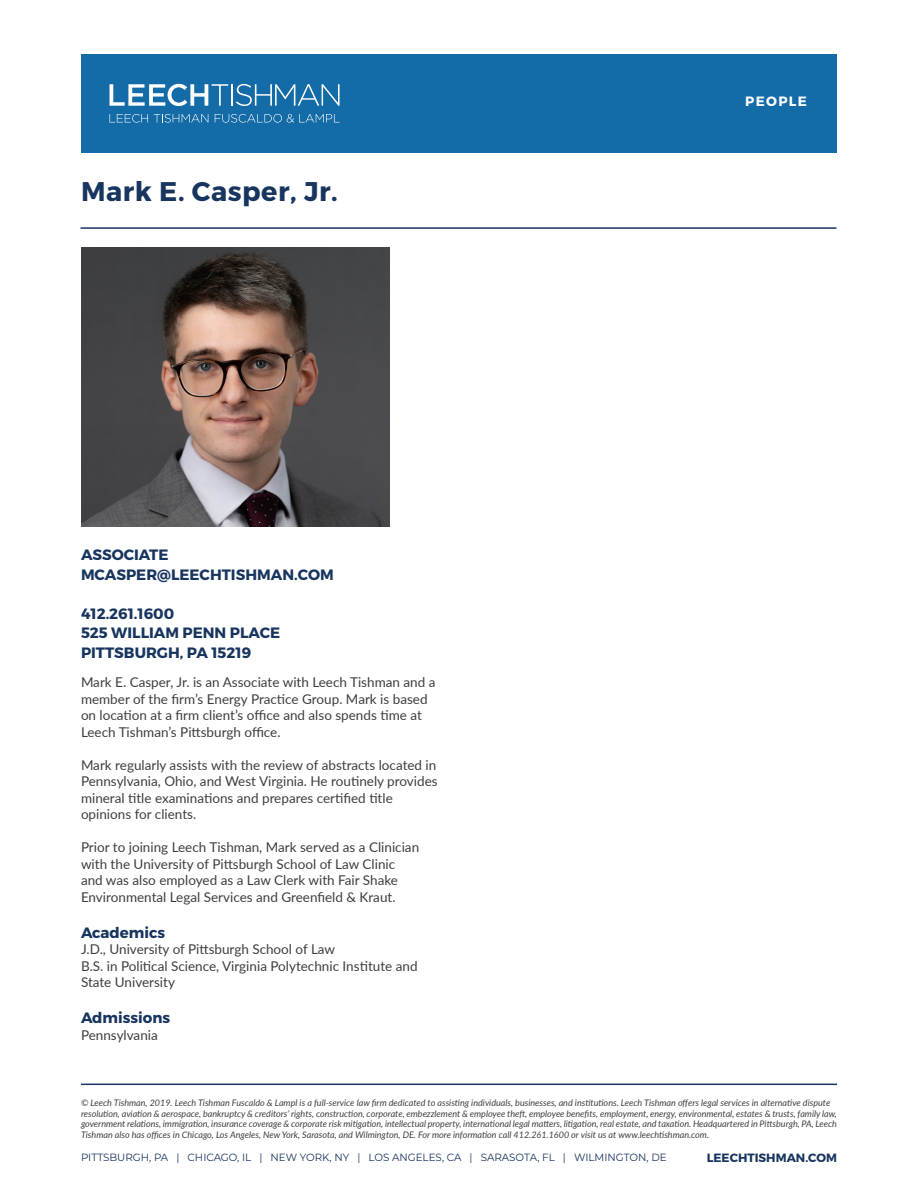
<style>
.page{position:relative;width:918px;height:1188px;background:#fff}
.page>*{position:absolute;margin:0;border:0;box-sizing:border-box;transform-origin:0 0}
.t1{font:700 27px "Montserrat";letter-spacing:.02em;color:#17355e}
.t2{font:700 15px/19.5px "Montserrat";color:#17355e}
.t3{font:13.5px/16.5px "Lato";color:#3e3e3f}
.t4{font:700 13.5px "Montserrat";letter-spacing:.1em;color:#fff}
.t5{font:700 12px "Montserrat";color:#17355e}
.t6{font:10.5px "Montserrat";color:#17355e}
.t7{font:italic 9px/10.5px "Lato";color:#3e3e3f}
</style>
<div class="page">
<img style="left:81px;top:248px;width:308px;height:278px">
<hr style="left:81px;top:1084px;width:756px;height:1px;background:#17355e">
<div style="left:81px;top:54px;width:756px;height:99px;background:#136ba8"></div>
<svg style="left:110px;top:84px;width:118px;height:22px"></svg>
<hr style="left:231px;top:84px;width:2px;height:22px;background:#fff">
<svg style="left:236px;top:84px;width:104px;height:22px"></svg>
<svg style="left:110px;top:114px;width:38px;height:9px"></svg>
<svg style="left:154px;top:114px;width:54px;height:9px"></svg>
<svg style="left:215px;top:114px;width:125px;height:9px"></svg>
<hr style="left:81px;top:227px;width:756px;height:2px;background:#17355e">
<h1 class="t1" style="left:81px;top:174px;width:258px">Mark E. Casper, Jr.</h1>
<h5 class="t2" style="left:81px;top:545px;width:254px">ASSOCIATE<br>MCASPER@LEECHTISHMAN.COM</h5>
<p class="t2" style="left:81px;top:604px;width:201px">412.261.1600<br>525 WILLIAM PENN PLACE<br>PITTSBURGH, PA 15219</p>
<p class="t3" style="left:81px;top:674px;width:356px">Mark E. Casper, Jr. is an Associate with Leech Tishman and a</p>
<p class="t3" style="left:81px;top:690px;width:348px">member of the firm’s Energy Practice Group. Mark is based on location at a firm client’s office and also spends time at<br>Leech Tishman’s Pittsburgh office.</p>
<p class="t3" style="left:81px;top:756px;width:358px;text-align:justify">Mark regularly assists with the review of abstracts located in Pennsylvania, Ohio, and West Virginia. He routinely provides mineral title examinations and prepares certified title</p>
<p class="t3" style="left:81px;top:806px;width:117px">opinions for clients.</p>
<p class="t3" style="left:81px;top:839px;width:340px">Prior to joining Leech Tishman, Mark served as a Clinician with the University of Pittsburgh School of Law Clinic and was also employed as a Law Clerk with Fair Shake Environmental Legal Services and Greenfield &amp; Kraut.</p>
<h5 class="t2" style="left:81px;top:923px;width:86px">Academics</h5>
<p class="t3" style="left:81px;top:941px;width:256px">J.D., University of Pittsburgh School of Law</p>
<p class="t3" style="left:81px;top:957px;width:338px">B.S. in Political Science, Virginia Polytechnic Institute and<br>State University</p>
<p class="t2" style="left:81px;top:1009px;width:91px">Admissions</p>
<p class="t3" style="left:81px;top:1026px;width:78px">Pennsylvania</p>
<h3 class="t4" style="left:745px;top:93px;width:63px">PEOPLE</h3>
<p class="t7" style="left:81px;top:1097px;width:757px">© Leech Tishman, 2019. Leech Tishman Fuscaldo &amp; Lampl is a full-service law firm dedicated to assisting individuals, businesses, and institutions. Leech Tishman offers legal services in alternative dispute resolution, aviation &amp; aerospace, bankruptcy &amp; creditors’ rights, construction, corporate, embezzlement &amp; employee theft, employee benefits, employment, energy, environmental, estates &amp; trusts, family law, government relations, immigration, insurance coverage &amp; corporate risk mitigation, intellectual property, international legal matters, litigation, real estate, and taxation. Headquartered in Pittsburgh, PA, Leech Tishman also has offices in Chicago, Los Angeles, New York, Sarasota, and Wilmington, DE. For more information call 412.261.1600 or visit us at www.leechtishman.com.</p>
<p class="t6" style="left:81px;top:1150px;width:587px">PITTSBURGH, PA | CHICAGO, IL | NEW YORK, NY | LOS ANGELES, CA | SARASOTA, FL | WILMINGTON, DE</p>
<h3 class="t5" style="left:707px;top:1151px;width:132px">LEECHTISHMAN.COM</h3>
</div>
